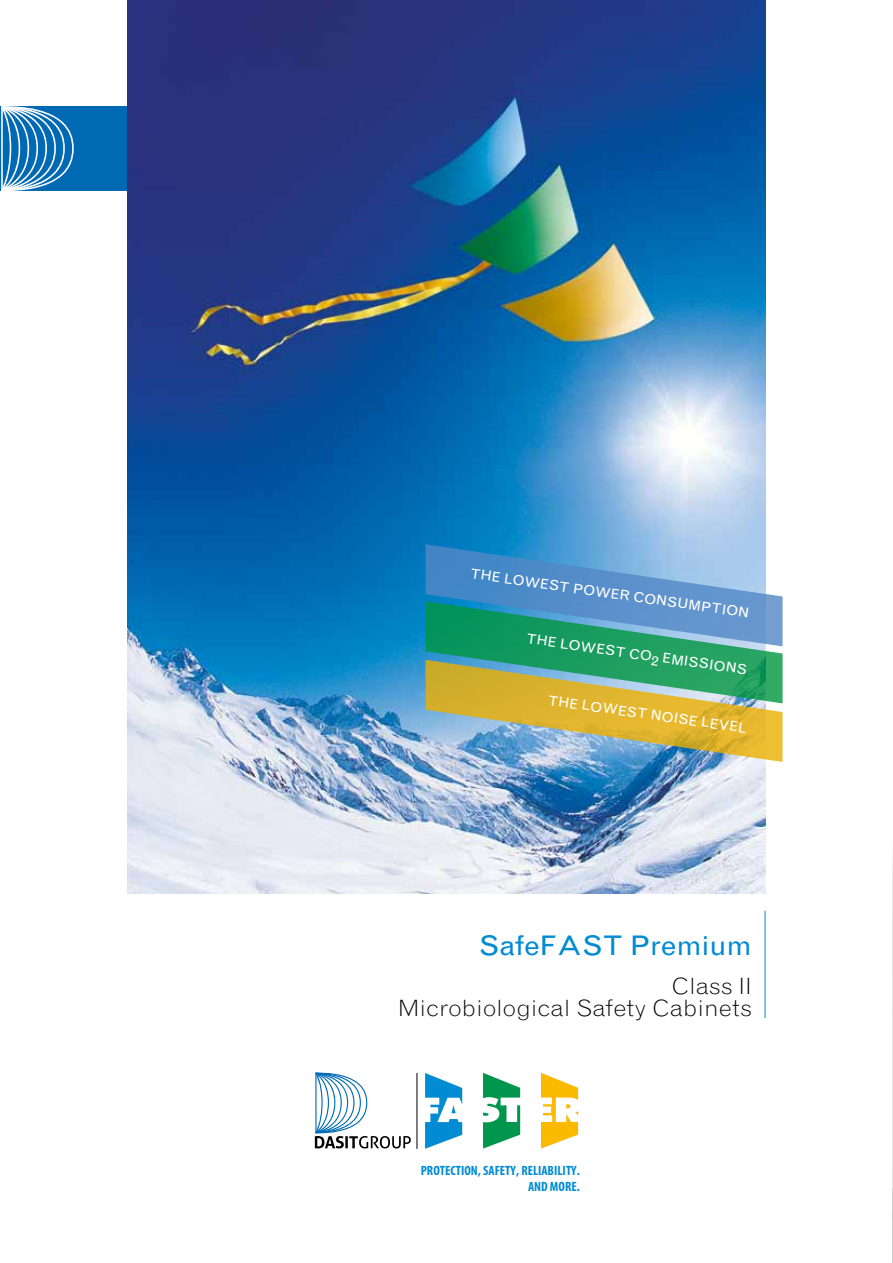
<style>
.page{position:relative;width:893px;height:1263px;background:#fff}
.page>*{position:absolute;margin:0;border:0;box-sizing:border-box;transform-origin:0 0}
.t1{font:27px "Grotesque MT Std";letter-spacing:-.01em;color:#008bd2;scale:1.1 1}
.t2{font:300 22.5px/22.5px "Grotesque MT Std";color:#000;text-align:right;scale:1.1 1}
.t3{font:13.5px "Grotesque MT Std";color:#fff;scale:1.1 1}
.t4{font:13.5px/16.2px "Myriad MM 700 300";color:#008bd2;text-align:right}
</style>
<div class="page">
<div style="left:0;top:106px;width:131px;height:85px;background:#0069b4"></div>
<svg style="left:1px;top:106px;width:73px;height:85px"></svg>
<img style="left:128px;top:0;width:637px;height:894px">
<hr style="left:765px;top:911px;width:1px;height:107px;background:#008bd2">
<img style="left:892px;top:858px;width:1px;height:405px">
<svg style="left:425px;top:544px;width:358px;height:218px;background:#76a794"></svg>
<hr style="left:417px;top:1073px;width:1px;height:76px;background:#000">
<svg style="left:315px;top:1072px;width:96px;height:76px"></svg>
<svg style="left:425px;top:1073px;width:37px;height:76px"></svg>
<svg style="left:483px;top:1073px;width:37px;height:75px"></svg>
<svg style="left:541px;top:1073px;width:37px;height:75px"></svg>
<p class="t3" style="left:471px;top:566px;width:257px;rotate:8deg">THE LOWEST POWER CONSUMPTION</p>
<p class="t3" style="left:528px;top:631px;width:204px;rotate:8deg">THE LOWEST CO2 EMISSIONS</p>
<p class="t3" style="left:549px;top:692px;width:184px;rotate:8deg">THE LOWEST NOISE LEVEL</p>
<h1 class="t1" style="left:479px;top:930px;width:250px">SafeFAST Premium</h1>
<h2 class="t2" style="left:398px;top:974px;width:323px">Class II<br>Microbiological Safety Cabinets</h2>
<p class="t4" style="left:421px;top:1163px;width:161px">PROTECTION, SAFETY, RELIABILITY.<br>AND MORE.</p>
</div>
